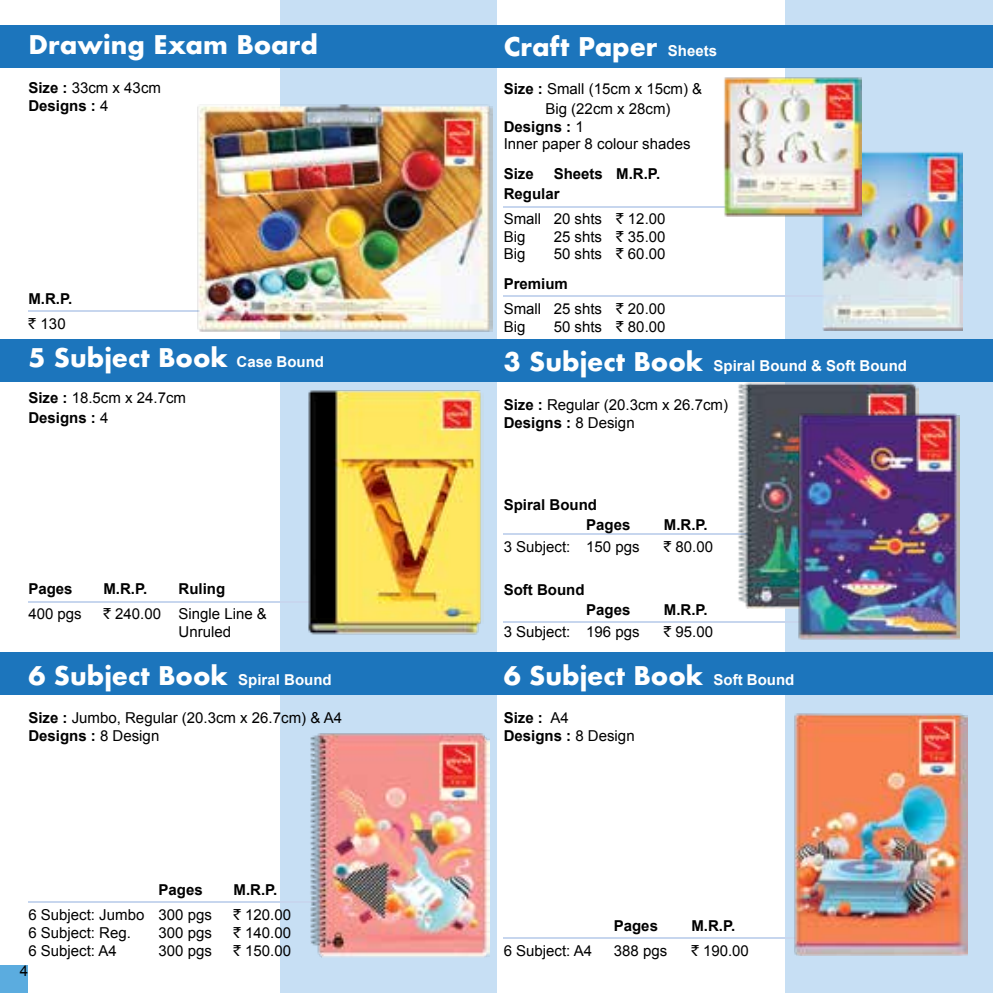
<style>
.page{position:relative;width:993px;height:993px;background:#fff}
.page>*{position:absolute;margin:0;border:0;box-sizing:border-box;transform-origin:0 0}
.t1{font:700 25px "Futura";color:#fff}
.t2{font:15px/17.5px "Arial";color:#000}
.t3{font:700 15px/17.5px "Arial";color:#000}
.t4{font:700 15px "Arial";color:#fff}
.s1{font-weight:400}
.s2{font-family:"Rupee Foradian";font-weight:400}
.s3{font-family:"Arial";font-size:15px}
.s4{font-weight:700}
.s5{font-family:"Rupee Foradian"}
.s6{font-family:"Futura";font-size:25px}
</style>
<div class="page">
<div style="left:280px;top:0;width:216px;height:992px;background:#c7dff4"></div>
<div style="left:785px;top:0;width:207px;height:992px;background:#c7dff4"></div>
<div style="left:0;top:25px;width:992px;height:43px;background:#1c75bc"></div>
<div style="left:0;top:338px;width:992px;height:43px;background:#1c75bc"></div>
<div style="left:0;top:651px;width:992px;height:43px;background:#1c75bc"></div>
<hr style="left:28px;top:310px;width:326px;height:2px;background:#c7d6ee">
<img style="left:197px;top:104px;width:295px;height:228px">
<hr style="left:503px;top:206px;width:318px;height:2px;background:#c7d6ee">
<hr style="left:503px;top:295px;width:321px;height:1px;background:#c7d6ee">
<img style="left:822px;top:151px;width:140px;height:179px">
<img style="left:724px;top:77px;width:137px;height:140px">
<hr style="left:28px;top:601px;width:310px;height:1px;background:#c7d6ee">
<img style="left:308px;top:390px;width:173px;height:245px">
<hr style="left:28px;top:901px;width:335px;height:1px;background:#c7d6ee">
<img style="left:310px;top:733px;width:179px;height:223px">
<hr style="left:503px;top:621px;width:335px;height:1px;background:#c7d6ee">
<hr style="left:503px;top:532px;width:335px;height:2px;background:#c7d6ee">
<img style="left:736px;top:381px;width:182px;height:227px">
<img style="left:797px;top:412px;width:161px;height:227px">
<hr style="left:503px;top:936px;width:318px;height:2px;background:#c7d6ee">
<img style="left:794px;top:713px;width:172px;height:242px">
<div style="left:0;top:964px;width:28px;height:28px;background:#5bacdf"></div>
<h1 class="t1" style="left:28px;top:27px;width:291px">Drawing Exam Board</h1>
<p class="t3" style="left:28px;top:79px;width:134px">Size : <span class="s1">33cm x 43cm<br></span>Designs : <span class="s1">4</span></p>
<p class="t3" style="left:28px;top:287px;width:45px;line-height:25px">M.R.P. <span class="s2">`</span> <span class="s1">130</span></p>
<h1 class="t1" style="left:28px;top:339px;width:297px">5 Subject Book <span class="s3">Case Bound</span></h1>
<p class="t2" style="left:28px;top:388px;width:159px;line-height:20px"><span class="s4">Size :</span> 18.5cm x 24.7cm<br><span class="s4">Designs :</span> 4</p>
<p class="t3" style="left:28px;top:580px;width:46px">Pages</p>
<p class="t3" style="left:103px;top:580px;width:45px">M.R.P.</p>
<p class="t3" style="left:178px;top:580px;width:48px">Ruling</p>
<p class="t2" style="left:28px;top:605px;width:55px">400 pgs</p>
<p class="t2" style="left:178px;top:605px;width:90px;text-indent:-75px"><span class="s5">`</span> 240.00 Single Line &amp;<br>Unruled</p>
<h1 class="t1" style="left:28px;top:657px;width:305px">6 Subject Book <span class="s3">Spiral Bound</span></h1>
<p class="t2" style="left:28px;top:709px;width:315px"><span class="s4">Size :</span> Jumbo, Regular (20.3cm x 26.7cm) &amp; A4<br><span class="s4">Designs :</span> 8 Design</p>
<p class="t3" style="left:158px;top:881px;width:46px">Pages</p>
<p class="t3" style="left:233px;top:881px;width:45px">M.R.P.</p>
<p class="t2" style="left:28px;top:906px;width:185px">6 Subject: Jumbo 300 pgs</p>
<p class="t2" style="left:233px;top:906px;width:59px"><span class="s5">`</span> 120.00</p>
<p class="t2" style="left:28px;top:923px;width:104px">6 Subject: Reg.</p>
<p class="t2" style="left:158px;top:923px;width:55px">300 pgs</p>
<p class="t2" style="left:233px;top:923px;width:59px"><span class="s5">`</span> 140.00</p>
<p class="t2" style="left:28px;top:941px;width:90px">6 Subject: A4</p>
<p class="t2" style="left:158px;top:941px;width:55px">300 pgs</p>
<p class="t2" style="left:233px;top:941px;width:59px"><span class="s5">`</span> 150.00</p>
<p class="t2" style="left:20px;top:961px;width:10px">4</p>
<h1 class="t1" style="left:503px;top:28px;width:215px">Craft Paper <span class="s3">Sheets</span></h1>
<p class="t2" style="left:545px;top:79px;width:158px;line-height:20px;text-indent:-42px"><span class="s4">Size :</span> Small (15cm x 15cm) &amp;<br>Big (22cm x 28cm)</p>
<p class="t2" style="left:503px;top:118px;width:188px"><span class="s4">Designs :</span> 1<br>Inner paper 8 colour shades</p>
<p class="t3" style="left:503px;top:165px;width:32px">Size</p>
<p class="t3" style="left:503px;top:164px;width:158px;line-height:20px;text-indent:50px">Sheets M.R.P.<br>Regular</p>
<p class="t2" style="left:503px;top:210px;width:163px">Small 20 shts <span class="s5">`</span> 12.00<br>Big</p>
<p class="t2" style="left:553px;top:228px;width:113px">25 shts <span class="s5">`</span> 35.00</p>
<p class="t2" style="left:503px;top:239px;width:163px;line-height:30px;text-indent:50px">50 shts <span class="s5">`</span> 60.00<br><span class="s4">Premium</span></p>
<p class="t2" style="left:503px;top:300px;width:163px">Small 25 shts <span class="s5">`</span> 20.00<br>Big</p>
<p class="t2" style="left:503px;top:245px;width:23px">Big</p>
<p class="t2" style="left:553px;top:318px;width:113px">50 shts <span class="s5">`</span> 80.00</p>
<p class="t4" style="left:503px;top:356px;width:405px"><span class="s6">3 Subject Book</span> Spiral Bound &amp; Soft Bound</p>
<p class="t2" style="left:503px;top:396px;width:226px"><span class="s4">Size :</span> Regular (20.3cm x 26.7cm)<br><span class="s4">Designs :</span> 8 Design</p>
<p class="t3" style="left:586px;top:495px;width:46px;line-height:20px;text-indent:-82px">Spiral Bound<br>Pages</p>
<p class="t3" style="left:663px;top:516px;width:45px">M.R.P.</p>
<p class="t2" style="left:503px;top:538px;width:137px">3 Subject: 150 pgs</p>
<p class="t2" style="left:663px;top:538px;width:51px"><span class="s5">`</span> 80.00</p>
<p class="t3" style="left:503px;top:581px;width:82px">Soft Bound</p>
<p class="t3" style="left:586px;top:601px;width:46px">Pages</p>
<p class="t3" style="left:663px;top:601px;width:45px">M.R.P.</p>
<p class="t2" style="left:503px;top:623px;width:137px">3 Subject: 196 pgs</p>
<p class="t2" style="left:663px;top:623px;width:51px"><span class="s5">`</span> 95.00</p>
<h1 class="t1" style="left:503px;top:657px;width:292px">6 Subject Book <span class="s3">Soft Bound</span></h1>
<p class="t3" style="left:503px;top:709px;width:132px">Size : <span class="s1">A4<br></span>Designs : <span class="s1">8 Design</span></p>
<p class="t3" style="left:613px;top:917px;width:46px">Pages</p>
<p class="t3" style="left:691px;top:917px;width:45px">M.R.P.</p>
<p class="t2" style="left:503px;top:942px;width:90px">6 Subject: A4</p>
<p class="t2" style="left:613px;top:942px;width:55px">388 pgs</p>
<p class="t2" style="left:691px;top:942px;width:59px"><span class="s5">`</span> 190.00</p>
</div>
